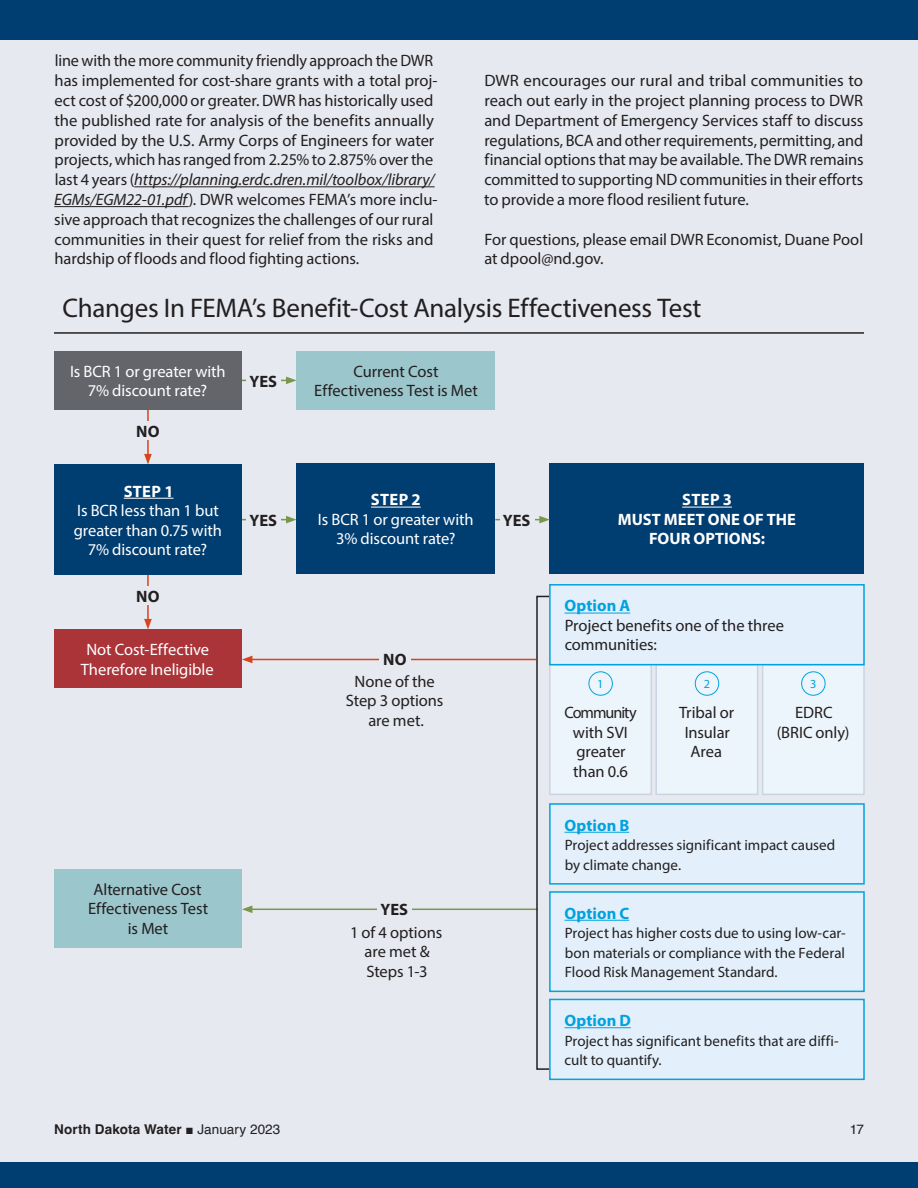
<style>
.page{position:relative;width:918px;height:1188px;background:#e6e9f0}
.page>*{position:absolute;margin:0;border:0;box-sizing:border-box;transform-origin:0 0}
.Body{font:27px "Myriad Pro";letter-spacing:-.01em;color:#231f20}
.Body_Full_Justify{font:16.5px/19.8px "Myriad Pro";letter-spacing:-.005em;color:#231f20}
.Body-2{font:16.5px/19.5px "Myriad Pro";letter-spacing:-.005em;color:#231f20;text-align:center}
.Body-3{font:16.5px/19.5px "Myriad Pro";letter-spacing:-.005em;color:#fff;text-align:center}
.Body-4{font:700 16.5px "Myriad Pro";letter-spacing:.005em;color:#fff}
.Body-5{font:700 16.5px "Myriad Pro";letter-spacing:.005em;color:#00a2df}
.Body-6{font:700 16.5px "Myriad Pro";color:#231f20}
.Body-7{font:15px/19.5px "Myriad Pro";color:#231f20}
.t1{font:700 13.5px "Helvetica";letter-spacing:.01em;color:#231f20}
.t2{font:13.5px "Helvetica";color:#231f20}
.Body-8{font:12.3px "Myriad Pro";color:#00a2df}
.s1{font-style:italic}
.s2{font-family:"Arial";font-weight:400}
.s3{font-weight:400}
</style>
<div class="page">
<div style="left:0;top:1163px;width:918px;height:25px;background:#003d71"></div>
<div style="left:0;top:0;width:918px;height:39px;background:#003d71"></div>
<hr style="left:134px;top:186px;width:301px;height:1px;background:#231f20">
<hr style="left:54px;top:206px;width:135px;height:1px;background:#231f20">
<div style="left:54px;top:351px;width:188px;height:59px;background:#63656a"></div>
<div style="left:54px;top:464px;width:188px;height:111px;background:#003d71"></div>
<hr style="left:124px;top:498px;width:50px;height:1px;background:#fff">
<div style="left:54px;top:629px;width:188px;height:59px;background:#ab3439"></div>
<div style="left:54px;top:869px;width:188px;height:78px;background:#9bc6cb"></div>
<div style="left:297px;top:351px;width:198px;height:59px;background:#9bc6cb"></div>
<div style="left:297px;top:464px;width:198px;height:110px;background:#003d71"></div>
<hr style="left:371px;top:507px;width:50px;height:1px;background:#fff">
<div style="left:550px;top:464px;width:314px;height:110px;background:#003d71"></div>
<hr style="left:682px;top:507px;width:50px;height:1px;background:#fff">
<div style="left:550px;top:804px;width:314px;height:80px;background:#e3f0fb"></div>
<hr style="left:565px;top:832px;width:64px;height:1px;background:#00a2df">
<div style="left:549px;top:803px;width:316px;height:82px;border:2px solid #00a2df"></div>
<div style="left:550px;top:892px;width:314px;height:99px;background:#e3f0fb"></div>
<hr style="left:565px;top:920px;width:64px;height:1px;background:#00a2df">
<div style="left:549px;top:891px;width:316px;height:101px;border:2px solid #00a2df"></div>
<div style="left:550px;top:665px;width:101px;height:129px;background:#edf5fc"></div>
<div style="left:549px;top:664px;width:103px;height:131px;border:2px solid #cbd4e2"></div>
<div style="left:656px;top:665px;width:102px;height:129px;background:#edf5fc"></div>
<div style="left:655px;top:664px;width:103px;height:131px;border:2px solid #cbd4e2"></div>
<div style="left:763px;top:665px;width:101px;height:129px;background:#edf5fc"></div>
<div style="left:762px;top:664px;width:103px;height:131px;border:2px solid #cbd4e2"></div>
<div style="left:588px;top:671px;width:25px;height:25px;border:1px solid #00a2df;border-radius:50%"></div>
<div style="left:695px;top:671px;width:24px;height:25px;border:1px solid #00a2df;border-radius:50%"></div>
<div style="left:801px;top:671px;width:25px;height:25px;border:1px solid #00a2df;border-radius:50%"></div>
<hr style="left:54px;top:332px;width:810px;height:2px;background:#231f20">
<hr style="left:242px;top:380px;width:46px;height:1px;background:#79974c">
<svg style="left:286px;top:377px;width:11px;height:7px"></svg>
<hr style="left:242px;top:519px;width:46px;height:1px;background:#79974c">
<svg style="left:286px;top:516px;width:11px;height:7px"></svg>
<hr style="left:250px;top:659px;width:286px;height:1px;background:#d8441c">
<svg style="left:242px;top:656px;width:10px;height:7px"></svg>
<hr style="left:495px;top:519px;width:47px;height:1px;background:#79974c">
<svg style="left:539px;top:516px;width:11px;height:7px"></svg>
<hr style="left:250px;top:909px;width:288px;height:1px;background:#79974c">
<svg style="left:242px;top:905px;width:10px;height:8px"></svg>
<hr style="left:147px;top:410px;width:2px;height:46px;background:#d8441c">
<svg style="left:144px;top:454px;width:8px;height:10px"></svg>
<hr style="left:147px;top:575px;width:2px;height:46px;background:#d8441c">
<svg style="left:144px;top:619px;width:8px;height:10px"></svg>
<div style="left:247px;top:371px;width:34px;height:19px;background:#e6e9f0"></div>
<div style="left:247px;top:510px;width:34px;height:19px;background:#e6e9f0"></div>
<div style="left:379px;top:649px;width:31px;height:19px;background:#e6e9f0"></div>
<div style="left:500px;top:510px;width:34px;height:19px;background:#e6e9f0"></div>
<div style="left:378px;top:900px;width:34px;height:19px;background:#e6e9f0"></div>
<div style="left:132px;top:421px;width:32px;height:19px;background:#e6e9f0"></div>
<div style="left:132px;top:586px;width:32px;height:19px;background:#e6e9f0"></div>
<div style="left:536px;top:596px;width:15px;height:474px;border:2px solid #231f20"></div>
<div style="left:550px;top:585px;width:314px;height:80px;background:#e3f0fb"></div>
<hr style="left:565px;top:613px;width:65px;height:1px;background:#00a2df">
<div style="left:549px;top:584px;width:316px;height:81px;border:2px solid #00a2df"></div>
<div style="left:550px;top:999px;width:314px;height:80px;background:#e3f0fb"></div>
<hr style="left:565px;top:1027px;width:66px;height:1px;background:#00a2df">
<div style="left:549px;top:999px;width:316px;height:81px;border:2px solid #00a2df"></div>
<p class="Body_Full_Justify" style="left:54px;top:51px;width:385px">line with the more community friendly approach the DWR has implemented for cost-share grants with a total proj&shy;ect cost of $200,000 or greater. DWR has historically used the published rate for analysis of the benefits annually provided by the U.S. Army Corps of Engineers for water projects, which has ranged from 2.25% to 2.875% over the last 4 years (<span class="s1">https://planning.erdc.dren.mil/toolbox/library/ EGMs/EGM22-01.pdf</span>). DWR welcomes FEMA’s more inclu&shy;sive approach that recognizes the challenges of our rural communities in their quest for relief from the risks and hardship of floods and flood fighting actions.</p>
<p class="Body_Full_Justify" style="left:484px;top:70px;width:381px;text-align:justify">DWR encourages our rural and tribal communities to reach out early in the project planning process to DWR and Department of Emergency Services staff to discuss regulations, BCA and other requirements, permitting, and financial options that may be available. The DWR remains committed to supporting ND communities in their efforts to provide a more flood resilient future.</p>
<p class="Body_Full_Justify" style="left:484px;top:229px;width:380px">For questions, please email DWR Economist, Duane Pool</p>
<p class="Body_Full_Justify" style="left:484px;top:249px;width:121px">at dpool@nd.gov.</p>
<p class="Body" style="left:63px;top:292px;width:640px">Changes In FEMA’s Benefit-Cost Analysis Effectiveness Test</p>
<p class="Body-3" style="left:70px;top:361px;width:157px">Is BCR 1 or greater with<br>7% discount rate?</p>
<p class="Body-6" style="left:136px;top:421px;width:25px">NO</p>
<p class="Body-4" style="left:124px;top:480px;width:51px">STEP 1</p>
<p class="Body-3" style="left:74px;top:501px;width:150px">Is BCR less than 1 but greater than 0.75 with<br>7% discount rate?</p>
<p class="Body-6" style="left:136px;top:586px;width:25px">NO</p>
<p class="Body-3" style="left:81px;top:640px;width:134px">Not Cost-Effective<br>Therefore Ineligible</p>
<p class="Body-6" style="left:249px;top:370px;width:29px">YES</p>
<p class="Body-6" style="left:249px;top:510px;width:29px">YES</p>
<p class="Body-2" style="left:88px;top:879px;width:122px">Alternative Cost<br>Effectiveness Test</p>
<p class="Body-2" style="left:128px;top:918px;width:42px">is Met</p>
<p class="Body-2" style="left:314px;top:361px;width:165px">Current Cost<br>Effectiveness Test is Met</p>
<p class="Body-4" style="left:371px;top:489px;width:51px">STEP 2</p>
<p class="Body-3" style="left:318px;top:509px;width:157px">Is BCR 1 or greater with<br>3% discount rate?</p>
<p class="Body-6" style="left:503px;top:510px;width:29px">YES</p>
<p class="Body-6" style="left:383px;top:649px;width:25px">NO</p>
<p class="Body-2" style="left:346px;top:671px;width:99px">None of the<br>Step 3 options are met.</p>
<p class="Body-6" style="left:381px;top:899px;width:29px">YES</p>
<p class="Body-2" style="left:350px;top:922px;width:94px">1 of 4 options are met &amp;<br>Steps 1-3</p>
<p class="Body-4" style="left:682px;top:489px;width:51px">STEP 3</p>
<p class="Body-4" style="left:618px;top:509px;width:180px">MUST MEET ONE OF THE</p>
<p class="Body-4" style="left:649px;top:528px;width:118px">FOUR OPTIONS:</p>
<p class="Body-5" style="left:565px;top:595px;width:67px">Option A</p>
<p class="Body-2" style="left:565px;top:615px;width:221px;text-align:left">Project benefits one of the three communities:</p>
<p class="Body-8" style="left:597px;top:676px;width:8px">1</p>
<p class="Body-8" style="left:704px;top:676px;width:8px">2</p>
<p class="Body-8" style="left:810px;top:676px;width:8px">3</p>
<p class="Body-2" style="left:565px;top:703px;width:74px">Community with SVI greater than 0.6</p>
<p class="Body-2" style="left:679px;top:703px;width:56px">Tribal or<br>Insular<br>Area</p>
<p class="Body-2" style="left:795px;top:703px;width:39px">EDRC</p>
<p class="Body-2" style="left:777px;top:722px;width:74px">(BRIC only)</p>
<p class="Body-5" style="left:565px;top:814px;width:66px">Option B</p>
<p class="Body-7" style="left:565px;top:835px;width:272px">Project addresses significant impact caused by climate change.</p>
<p class="Body-5" style="left:565px;top:902px;width:66px">Option C</p>
<p class="Body-7" style="left:565px;top:923px;width:282px;text-align:justify">Project has higher costs due to using low-car&shy;bon materials or compliance with the Federal Flood Risk Management Standard.</p>
<p class="Body-5" style="left:565px;top:1010px;width:68px">Option D</p>
<p class="Body-7" style="left:565px;top:1031px;width:276px">Project has significant benefits that are diffi&shy;cult to quantify.</p>
<p class="t1" style="left:54px;top:1121px;width:228px">North Dakota Water <span class="s2">■</span> <span class="s3">January 2023</span></p>
<p class="t2" style="left:850px;top:1119px;width:16px">17</p>
</div>
